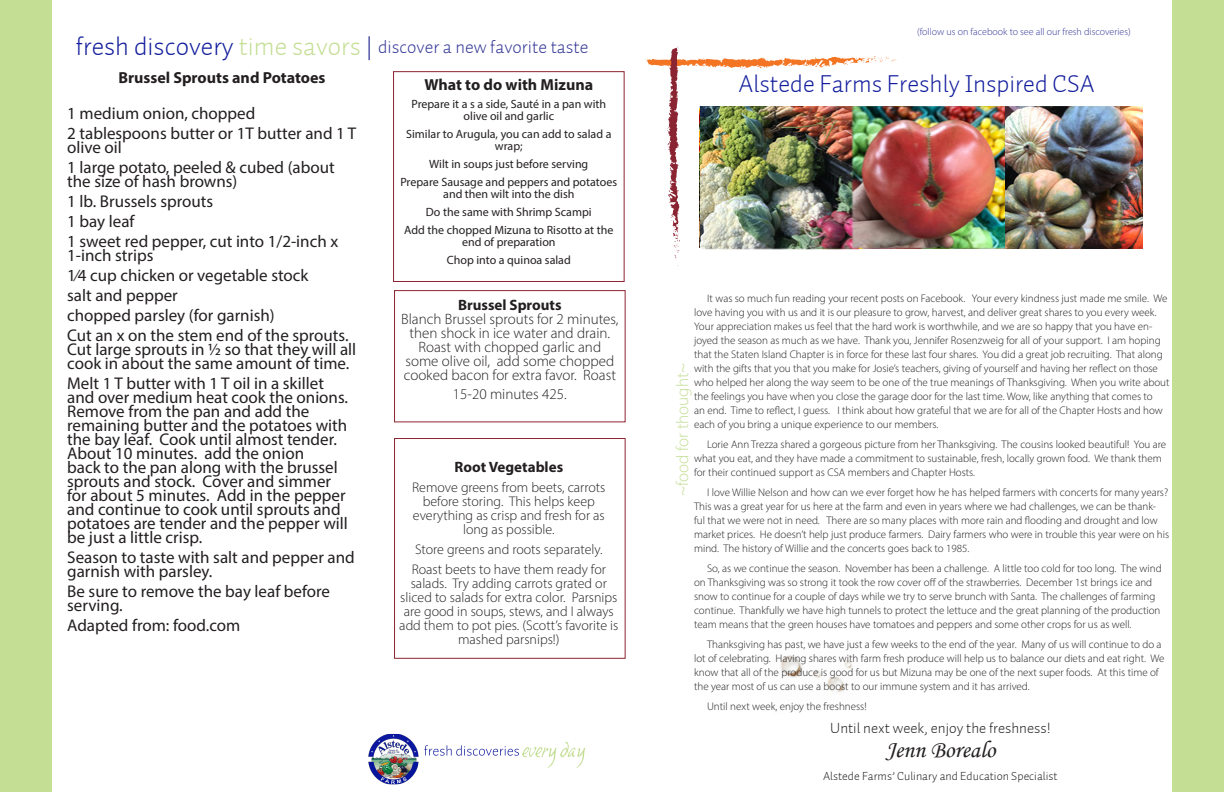
<style>
.page{position:relative;width:1224px;height:792px;background:#fff}
.page>*{position:absolute;margin:0;border:0;box-sizing:border-box;transform-origin:0 0}
.inVentiv_Default_Sty{font:300 25px "Auto 2";color:#111c9c}
.t1{font:24px "Monotype Corsiva";color:#231f20}
.inVentiv_Default_Sty-2{font:300 18.5px "Auto 2";color:#323695}
.t2{font:17px/14px "Myriad Pro";color:#231f20}
.t3{font:300 17px "Myriad Pro";color:#c4de94}
.t4{font:700 16px "Myriad Pro";color:#231f20}
.t5{font:300 15px/14px "Myriad Pro";color:#231f20;text-align:center}
.t6{font:300 15px "Auto 2";color:#231f20}
.t7{font:700 15px "Myriad Pro";color:#231f20}
.t8{font:300 14px/14px "Myriad Pro";color:#231f20;text-align:center}
.t9{font:12px/12px "Myriad Pro";color:#231f20;text-align:center}
.t10{font:300 12px "Auto 2";color:#231f20}
.t11{font:300 11px/14px "Myriad Pro";color:#231f20}
.t12{font:300 10px "Myriad Pro";color:#323695}
.s1{font-size:26.5px;color:#111c9c}
.s2{font-size:26.5px;color:#c4de94}
.s3{font-size:26.5px}
.s4{font-weight:700}
</style>
<div class="page">
<img style="left:780px;top:655px;width:72px;height:37px">
<svg style="left:646px;top:47px;width:258px;height:219px"></svg>
<div style="left:1172px;top:0;width:52px;height:792px;background:#c4de94"></div>
<div style="left:0;top:0;width:52px;height:792px;background:#c4de94"></div>
<svg style="left:425px;top:742px;width:160px;height:26px"></svg>
<img style="left:368px;top:734px;width:51px;height:50px">
<div style="left:394px;top:290px;width:232px;height:132px;border:1px solid #8d2431"></div>
<div style="left:393px;top:71px;width:232px;height:211px;border:1px solid #8d2431"></div>
<img style="left:700px;top:106px;width:306px;height:160px">
<img style="left:1006px;top:106px;width:137px;height:143px">
<div style="left:394px;top:438px;width:232px;height:221px;border:1px solid #8d2431"></div>
<p class="inVentiv_Default_Sty-2" style="left:76px;top:35px;width:514px"><span class="s1">fresh discovery</span> <span class="s2">time savors</span> <span class="s3">|</span> discover a new favorite taste</p>
<p class="t4" style="left:118px;top:67px;width:209px">Brussel Sprouts and Potatoes</p>
<p class="t2" style="left:67px;top:106px;width:190px">1 medium onion, chopped</p>
<p class="t2" style="left:67px;top:126px;width:291px">2 tablespoons butter or 1T butter and 1 T olive oil</p>
<p class="t2" style="left:67px;top:160px;width:269px">1 large potato, peeled &amp; cubed (about the size of hash browns)</p>
<p class="t2" style="left:67px;top:194px;width:148px">1 lb. Brussels sprouts</p>
<p class="t2" style="left:67px;top:214px;width:69px">1 bay leaf</p>
<p class="t2" style="left:67px;top:234px;width:273px">1 sweet red pepper, cut into 1/2-inch x<br>1-inch strips</p>
<p class="t2" style="left:67px;top:268px;width:243px">1⁄4 cup chicken or vegetable stock</p>
<p class="t2" style="left:67px;top:288px;width:112px">salt and pepper</p>
<p class="t2" style="left:67px;top:308px;width:209px">chopped parsley (for garnish)</p>
<p class="t2" style="left:67px;top:328px;width:291px">Cut an x on the stem end of the sprouts.<br>Cut large sprouts in ½ so that they will all cook in about the same amount of time.</p>
<p class="t2" style="left:67px;top:376px;width:282px">Melt 1 T butter with 1 T oil in a skillet and over medium heat cook the onions.<br>Remove from the pan and add the remaining butter and the potatoes with the bay leaf. Cook until almost tender.<br>About 10 minutes. add the onion<br>back to the pan along with the brussel sprouts and stock. Cover and simmer for about 5 minutes. Add in the pepper and continue to cook until sprouts and potatoes are tender and the pepper will be just a little crisp.</p>
<p class="t2" style="left:67px;top:550px;width:289px">Season to taste with salt and pepper and garnish with parsley.</p>
<p class="t2" style="left:67px;top:584px;width:264px">Be sure to remove the bay leaf before serving.</p>
<p class="t2" style="left:67px;top:618px;width:175px">Adapted from: food.com</p>
<p class="t4" style="left:424px;top:74px;width:170px">What to do with Mizuna</p>
<p class="t9" style="left:411px;top:98px;width:196px">Prepare it a s a side, Sauté in a pan with olive oil and garlic</p>
<p class="t9" style="left:406px;top:128px;width:207px">Similar to Arugula, you can add to salad a wrap;</p>
<p class="t9" style="left:429px;top:158px;width:161px">Wilt in soups just before serving</p>
<p class="t9" style="left:400px;top:176px;width:218px">Prepare Sausage and peppers and potatoes and then wilt into the dish</p>
<p class="t9" style="left:426px;top:206px;width:167px">Do the same with Shrimp Scampi</p>
<p class="t9" style="left:404px;top:224px;width:211px">Add the chopped Mizuna to Risotto at the end of preparation</p>
<p class="t9" style="left:447px;top:254px;width:126px">Chop into a quinoa salad</p>
<p class="t5" style="left:401px;top:298px;width:219px"><span class="s4">Brussel Sprouts<br></span>Blanch Brussel sprouts for 2 minutes, then shock in ice water and drain.<br>Roast with chopped garlic and some olive oil, add some chopped cooked bacon for extra favor. Roast</p>
<p class="t5" style="left:453px;top:387px;width:115px">15-20 minutes 425.</p>
<p class="t7" style="left:454px;top:457px;width:110px">Root Vegetables</p>
<p class="t8" style="left:412px;top:480px;width:195px">Remove greens from beets, carrots before storing. This helps keep everything as crisp and fresh for as long as possible.</p>
<p class="t8" style="left:415px;top:542px;width:189px">Store greens and roots separately.</p>
<p class="t8" style="left:399px;top:562px;width:221px">Roast beets to have them ready for salads. Try adding carrots grated or sliced to salads for extra color. Parsnips are good in soups, stews, and I always add them to pot pies. (Scott’s favorite is mashed parsnips!)</p>
<p class="t12" style="left:917px;top:25px;width:215px">(follow us on facebook to see all our fresh discoveries)</p>
<p class="inVentiv_Default_Sty" style="left:739px;top:68px;width:358px">Alstede Farms Freshly Inspired CSA</p>
<p class="t11" style="left:694px;top:291px;width:477px;text-indent:13px">It was so much fun reading your recent posts on Facebook. Your every kindness just made me smile. We love having you with us and it is our pleasure to grow, harvest, and deliver great shares to you every week.<br>Your appreciation makes us feel that the hard work is worthwhile, and we are so happy that you have en&shy;joyed the season as much as we have. Thank you, Jennifer Rosenzweig for all of your support. I am hoping that the Staten Island Chapter is in force for these last four shares. You did a great job recruiting. That along with the gifts that you that you make for Josie’s teachers, giving of yourself and having her reflect on those who helped her along the way seem to be one of the true meanings of Thanksgiving. When you write about the feelings you have when you close the garage door for the last time. Wow, like anything that comes to<br>an end. Time to reflect, I guess. I think about how grateful that we are for all of the Chapter Hosts and how each of you bring a unique experience to our members.</p>
<p class="t11" style="left:694px;top:437px;width:474px;text-indent:13px">Lorie Ann Trezza shared a gorgeous picture from her Thanksgiving. The cousins looked beautiful! You are what you eat, and they have made a commitment to sustainable, fresh, locally grown food. We thank them for their continued support as CSA members and Chapter Hosts.</p>
<p class="t11" style="left:694px;top:485px;width:477px;text-indent:13px">I love Willie Nelson and how can we ever forget how he has helped farmers with concerts for many years?<br>This was a great year for us here at the farm and even in years where we had challenges, we can be thank&shy;ful that we were not in need. There are so many places with more rain and flooding and drought and low market prices. He doesn’t help just produce farmers. Dairy farmers who were in trouble this year were on his mind. The history of Willie and the concerts goes back to 1985.</p>
<p class="t11" style="left:694px;top:561px;width:469px;text-indent:13px">So, as we continue the season. November has been a challenge. A little too cold for too long. The wind on Thanksgiving was so strong it took the row cover off of the strawberries. December 1st brings ice and snow to continue for a couple of days while we try to serve brunch with Santa. The challenges of farming continue. Thankfully we have high tunnels to protect the lettuce and the great planning of the production team means that the green houses have tomatoes and peppers and some other crops for us as well.</p>
<p class="t11" style="left:694px;top:637px;width:472px;text-indent:13px">Thanksgiving has past, we have just a few weeks to the end of the year. Many of us will continue to do a lot of celebrating. Having shares with farm fresh produce will help us to balance our diets and eat right. We know that all of the produce is good for us but Mizuna may be one of the next super foods. At this time of the year most of us can use a boost to our immune system and it has arrived.</p>
<p class="t11" style="left:707px;top:699px;width:161px">Until next week, enjoy the freshness!</p>
<p class="t3" style="left:672px;top:496px;width:135px;rotate:-90deg">~food for thought~</p>
<p class="t6" style="left:830px;top:718px;width:222px">Until next week, enjoy the freshness!</p>
<p class="t1" style="left:885px;top:735px;width:111px">Jenn Borealo</p>
<p class="t10" style="left:823px;top:768px;width:236px">Alstede Farms’ Culinary and Education Specialist</p>
</div>
